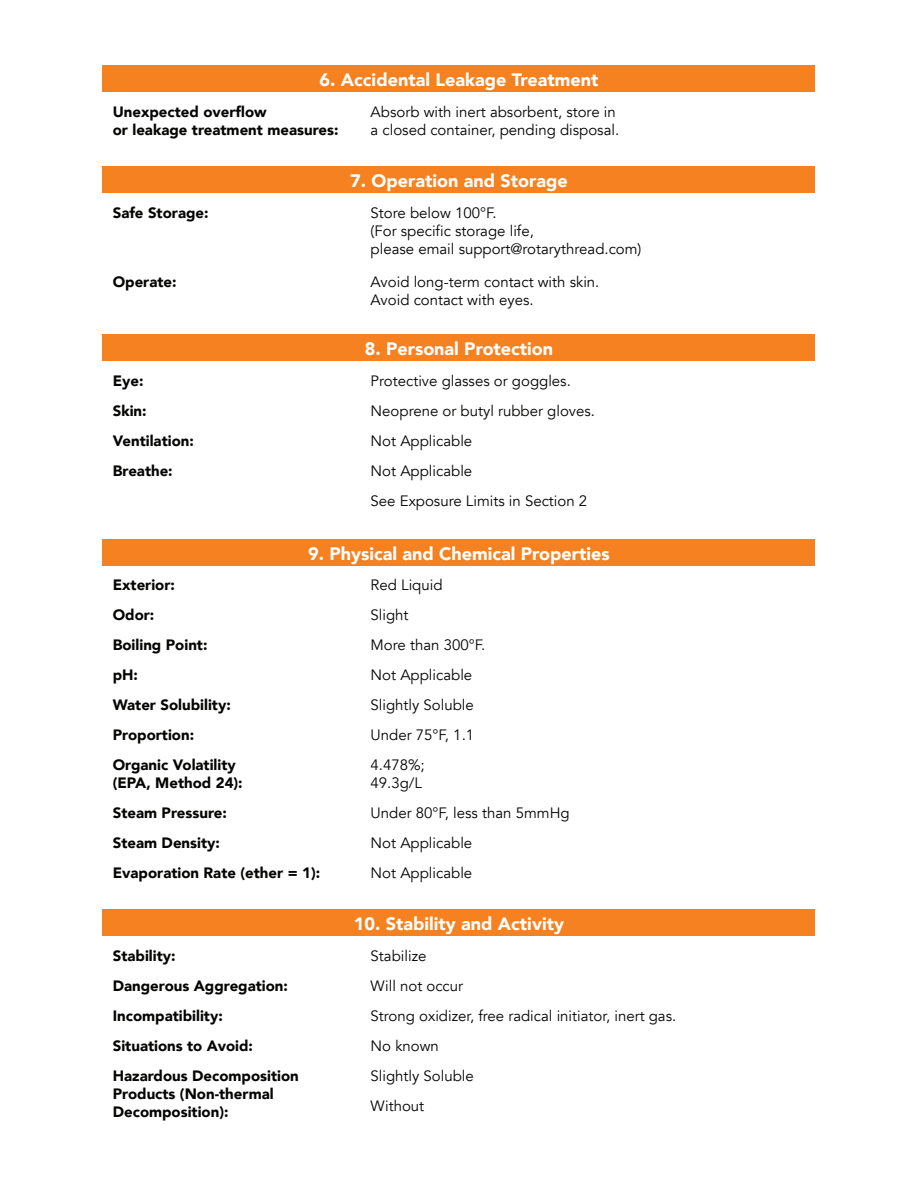
<style>
.page{position:relative;width:918px;height:1188px;background:#fff}
.page>*{position:absolute;margin:0;border:0;box-sizing:border-box;transform-origin:0 0}
.t1{font:900 18px "Avenir";color:#fff}
.t2{font:15px/30px "Avenir";color:#040503}
.t3{font:900 15px/30px "Avenir";color:#040503}
</style>
<div class="page">
<div style="left:103px;top:65px;width:712px;height:27px;background:#f58120"></div>
<div style="left:103px;top:166px;width:712px;height:27px;background:#f58120"></div>
<div style="left:103px;top:334px;width:712px;height:27px;background:#f58120"></div>
<div style="left:103px;top:539px;width:712px;height:27px;background:#f58120"></div>
<div style="left:103px;top:909px;width:712px;height:27px;background:#f58120"></div>
<p class="t1" style="left:320px;top:65px;width:280px">6. Accidental Leakage Treatment</p>
<p class="t3" style="left:113px;top:103px;width:227px;line-height:18px">Unexpected overflow<br>or leakage treatment measures:</p>
<p class="t2" style="left:371px;top:103px;width:250px;line-height:18px">Absorb with inert absorbent, store in a closed container, pending disposal.</p>
<p class="t1" style="left:350px;top:166px;width:219px">7. Operation and Storage</p>
<p class="t3" style="left:113px;top:198px;width:97px">Safe Storage:</p>
<p class="t2" style="left:371px;top:204px;width:272px;line-height:18px">Store below 100°F.<br>(For specific storage life,<br>please email support@rotarythread.com)</p>
<p class="t3" style="left:113px;top:266px;width:65px">Operate:</p>
<p class="t2" style="left:371px;top:273px;width:230px;line-height:18px">Avoid long-term contact with skin.<br>Avoid contact with eyes.</p>
<p class="t1" style="left:365px;top:334px;width:190px">8. Personal Protection</p>
<p class="t3" style="left:113px;top:366px;width:83px">Eye:<br>Skin:<br>Ventilation:<br>Breathe:</p>
<p class="t2" style="left:371px;top:366px;width:226px">Protective glasses or goggles.<br>Neoprene or butyl rubber gloves.<br>Not Applicable<br>Not Applicable<br>See Exposure Limits in Section 2</p>
<p class="t1" style="left:308px;top:538px;width:303px">9. Physical and Chemical Properties</p>
<p class="t3" style="left:113px;top:570px;width:125px">Exterior:<br>Odor:<br>Boiling Point: pH:<br>Water Solubility:<br>Proportion:<br>Organic Volatility</p>
<p class="t3" style="left:113px;top:768px;width:209px">(EPA, Method 24):<br>Steam Pressure:<br>Steam Density:<br>Evaporation Rate (ether = 1):</p>
<p class="t2" style="left:371px;top:571px;width:116px">Red Liquid<br>Slight<br>More than 300°F.<br>Not Applicable<br>Slightly Soluble<br>Under 75°F, 1.1<br>4.478%;</p>
<p class="t2" style="left:371px;top:769px;width:201px">49.3g/L<br>Under 80°F, less than 5mmHg<br>Not Applicable<br>Not Applicable</p>
<p class="t1" style="left:354px;top:909px;width:212px">10. Stability and Activity</p>
<p class="t3" style="left:113px;top:941px;width:188px">Stability:<br>Dangerous Aggregation:<br>Incompatibility:<br>Situations to Avoid:<br>Hazardous Decomposition</p>
<p class="t3" style="left:113px;top:1085px;width:163px;line-height:18px">Products (Non-thermal<br>Decomposition):</p>
<p class="t2" style="left:371px;top:941px;width:307px">Stabilize<br>Will not occur<br>Strong oxidizer, free radical initiator, inert gas.<br>No known<br>Slightly Soluble<br>Without</p>
</div>
